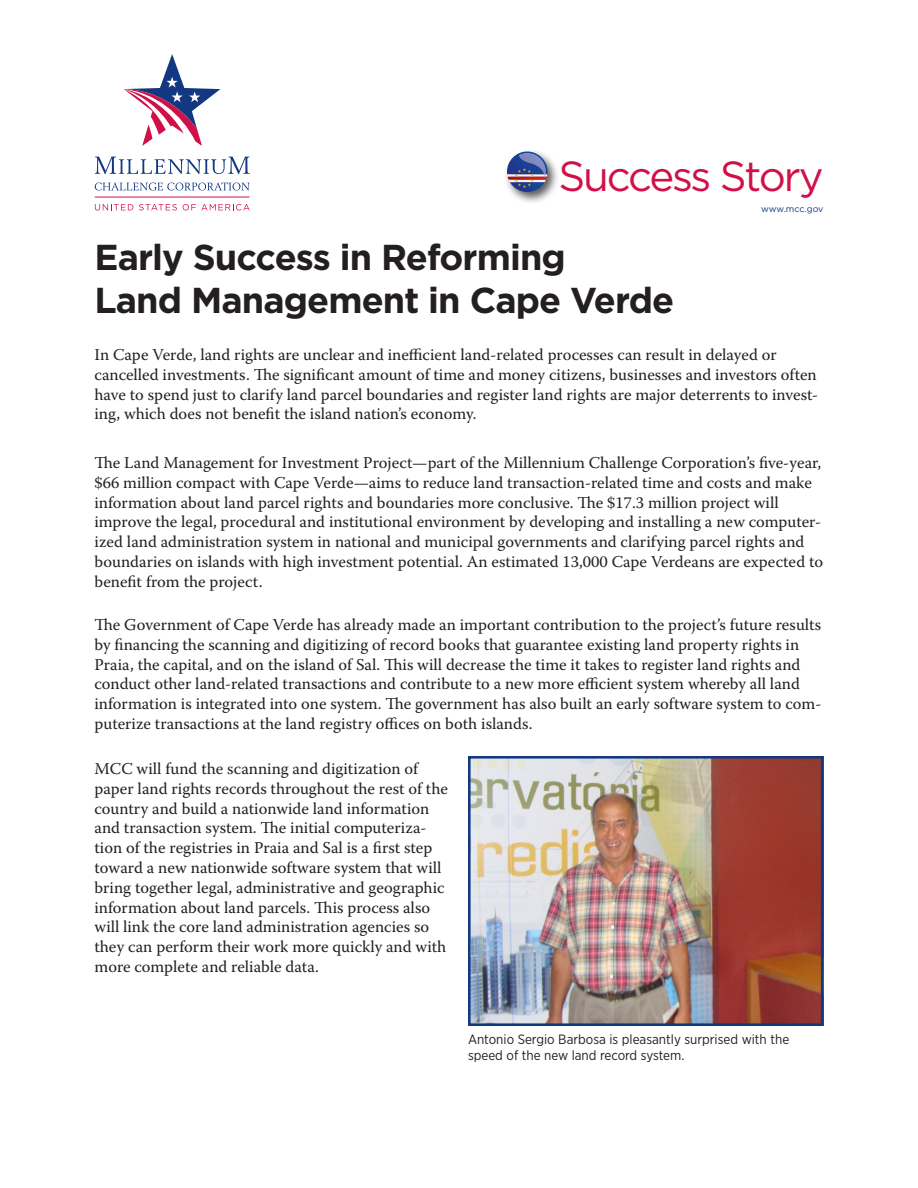
<style>
.page{position:relative;width:918px;height:1188px;background:#fff}
.page>*{position:absolute;margin:0;border:0;box-sizing:border-box;transform-origin:0 0}
.t1{font:42px "Gotham";letter-spacing:-.055em;color:#d11048}
.t2{font:700 36px/43.2px "Gotham";letter-spacing:-.025em;color:#231f20}
.t3{font:16.5px/19.8px "Warnock Pro";color:#231f20}
.t4{font:13.5px/16.2px "Gotham Narrow";color:#231f20}
.t5{font:9px "Gotham";letter-spacing:-.01em;color:#113880}
</style>
<div class="page">
<svg style="left:95px;top:157px;width:155px;height:17px"></svg>
<svg style="left:95px;top:182px;width:155px;height:9px"></svg>
<svg style="left:95px;top:204px;width:38px;height:6px"></svg>
<svg style="left:139px;top:204px;width:38px;height:6px"></svg>
<svg style="left:183px;top:204px;width:67px;height:6px"></svg>
<hr style="left:95px;top:197px;width:155px;height:1px;background:#d11048">
<svg style="left:124px;top:54px;width:97px;height:92px"></svg>
<img style="left:468px;top:756px;width:356px;height:270px">
<div style="left:504px;top:148px;width:56px;height:56px;background:#231f20;opacity:.75"></div>
<svg style="left:507px;top:152px;width:40px;height:40px;background:#7376a1"></svg>
<h1 class="t1" style="left:558px;top:150px;width:267px">Success Story</h1>
<p class="t5" style="left:761px;top:203px;width:64px">www.mcc.gov</p>
<p class="t2" style="left:94px;top:235px;width:581px">Early Success in Reforming<br>Land Management in Cape Verde</p>
<p class="t3" style="left:94px;top:344px;width:725px">In Cape Verde, land rights are unclear and inefficient land-related processes can result in delayed or cancelled investments. The significant amount of time and money citizens, businesses and investors often have to spend just to clarify land parcel boundaries and register land rights are major deterrents to invest&shy;ing, which does not benefit the island nation’s economy.</p>
<p class="t3" style="left:94px;top:452px;width:730px">The Land Management for Investment Project—part of the Millennium Challenge Corporation’s five-year, $66 million compact with Cape Verde—aims to reduce land transaction-related time and costs and make information about land parcel rights and boundaries more conclusive. The $17.3 million project will improve the legal, procedural and institutional environment by developing and installing a new computer&shy;ized land administration system in national and municipal governments and clarifying parcel rights and boundaries on islands with high investment potential. An estimated 13,000 Cape Verdeans are expected to benefit from the project.</p>
<p class="t3" style="left:94px;top:614px;width:728px">The Government of Cape Verde has already made an important contribution to the project’s future results by financing the scanning and digitizing of record books that guarantee existing land property rights in Praia, the capital, and on the island of Sal. This will decrease the time it takes to register land rights and conduct other land-related transactions and contribute to a new more efficient system whereby all land information is integrated into one system. The government has also built an early software system to com&shy;puterize transactions at the land registry offices on both islands.</p>
<p class="t3" style="left:94px;top:758px;width:355px">MCC will fund the scanning and digitization of paper land rights records throughout the rest of the country and build a nationwide land information and transaction system. The initial computeriza&shy;tion of the registries in Praia and Sal is a first step toward a new nationwide software system that will bring together legal, administrative and geographic information about land parcels. This process also will link the core land administration agencies so they can perform their work more quickly and with more complete and reliable data.</p>
<p class="t4" style="left:468px;top:1031px;width:323px">Antonio Sergio Barbosa is pleasantly surprised with the speed of the new land record system.</p>
</div>
